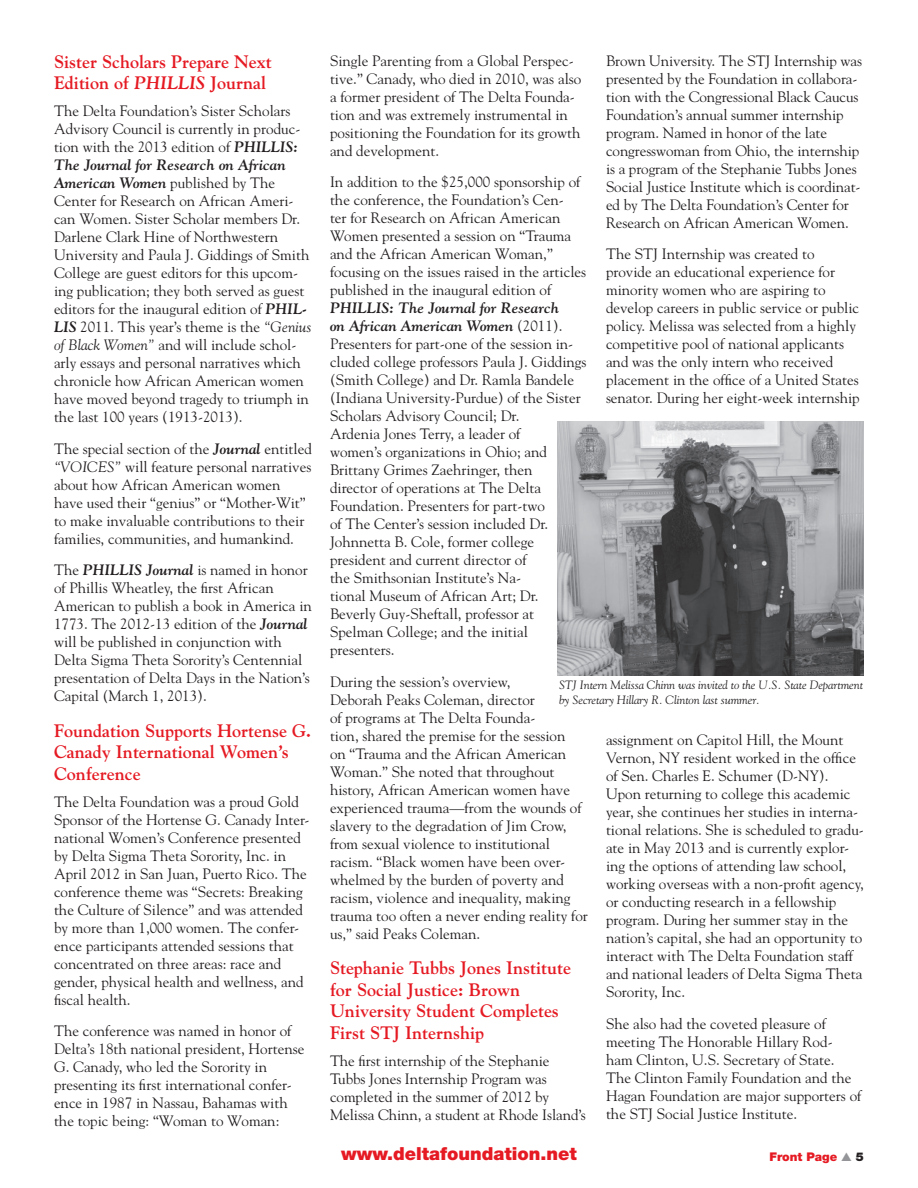
<style>
.page{position:relative;width:918px;height:1188px;background:#fff}
.page>*{position:absolute;margin:0;border:0;box-sizing:border-box;transform-origin:0 0}
.t1{font:700 18px/21.6px "Goudy";color:#e51a23}
.t2{font:900 18px "Helvetica Neue";color:#e51a23}
.t3{font:15px/18px "Goudy";color:#231f20}
.t4{font:italic 12px/15px "Goudy";letter-spacing:-.005em;color:#231f20}
.t5{font:900 12px "Helvetica Neue";color:#e51a23}
.s1{font-style:italic}
.s2{font-weight:700;font-style:italic}
.s3{color:#939598}
.s4{color:#231f20}
</style>
<div class="page">
<img style="left:558px;top:422px;width:306px;height:253px">
<p class="t1" style="left:54px;top:52px;width:219px">Sister Scholars Prepare Next<br>Edition of <span class="s1">PHILLIS</span> Journal</p>
<p class="t3" style="left:54px;top:103px;width:259px">The Delta Foundation’s Sister Scholars Advisory Council is currently in produc&shy;tion with the 2013 edition of <span class="s2">PHILLIS:<br>The Journal for Research on African American Women</span> published by The Center for Research on African Ameri&shy;can Women. Sister Scholar members Dr.<br>Darlene Clark Hine of Northwestern University and Paula J. Giddings of Smith College are guest editors for this upcom&shy;ing publication; they both served as guest editors for the inaugural edition of <span class="s2">PHIL-LIS</span> 2011. This year’s theme is the <span class="s1">“Genius of Black Women”</span> and will include schol&shy;arly essays and personal narratives which chronicle how African American women have moved beyond tragedy to triumph in the last 100 years (1913-2013).</p>
<p class="t3" style="left:54px;top:441px;width:259px">The special section of the <span class="s2">Journal</span> entitled <span class="s1">“VOICES”</span> will feature personal narratives about how African American women have used their “genius” or “Mother-Wit” to make invaluable contributions to their families, communities, and humankind.</p>
<p class="t3" style="left:54px;top:562px;width:259px">The <span class="s2">PHILLIS Journal</span> is named in honor of Phillis Wheatley, the first African American to publish a book in America in 1773. The 2012-13 edition of the <span class="s2">Journal </span>will be published in conjunction with Delta Sigma Theta Sorority’s Centennial presentation of Delta Days in the Nation’s Capital (March 1, 2013).</p>
<p class="t1" style="left:54px;top:721px;width:259px">Foundation Supports Hortense G.<br>Canady International Women’s<br>Conference</p>
<p class="t3" style="left:54px;top:794px;width:257px">The Delta Foundation was a proud Gold Sponsor of the Hortense G. Canady Inter&shy;national Women’s Conference presented by Delta Sigma Theta Sorority, Inc. in April 2012 in San Juan, Puerto Rico. The conference theme was “Secrets: Breaking the Culture of Silence” and was attended by more than 1,000 women. The confer&shy;ence participants attended sessions that concentrated on three areas: race and gender, physical health and wellness, and fiscal health.</p>
<p class="t3" style="left:54px;top:1023px;width:252px">The conference was named in honor of Delta’s 18th national president, Hortense G. Canady, who led the Sorority in presenting its first international confer&shy;ence in 1987 in Nassau, Bahamas with the topic being: “Woman to Woman:</p>
<p class="t3" style="left:606px;top:53px;width:258px">Brown University. The STJ Internship was presented by the Foundation in collabora&shy;tion with the Congressional Black Caucus Foundation’s annual summer internship program. Named in honor of the late congresswoman from Ohio, the internship is a program of the Stephanie Tubbs Jones Social Justice Institute which is coordinat&shy;ed by The Delta Foundation’s Center for Research on African American Women.</p>
<p class="t3" style="left:606px;top:246px;width:255px">The STJ Internship was created to provide an educational experience for minority women who are aspiring to develop careers in public service or public policy. Melissa was selected from a highly competitive pool of national applicants and was the only intern who received placement in the office of a United States senator. During her eight-week internship</p>
<p class="t3" style="left:330px;top:53px;width:253px">Single Parenting from a Global Perspec&shy;tive.” Canady, who died in 2010, was also a former president of The Delta Founda&shy;tion and was extremely instrumental in positioning the Foundation for its growth and development.</p>
<p class="t3" style="left:330px;top:174px;width:258px">In addition to the $25,000 sponsorship of the conference, the Foundation’s Cen-<br>ter for Research on African American Women presented a session on “Trauma and the African American Woman,” focusing on the issues raised in the articles published in the inaugural edition of</p>
<p class="t3" style="left:330px;top:300px;width:258px"><span class="s2">PHILLIS: The Journal for Research<br>on African American Women</span> (2011).<br>Presenters for part-one of the session in&shy;cluded college professors Paula J. Giddings (Smith College) and Dr. Ramla Bandele (Indiana University-Purdue) of the Sister Scholars Advisory Council; Dr.<br>Ardenia Jones Terry, a leader of<br>women’s organizations in Ohio; and Brittany Grimes Zaehringer, then<br>director of operations at The Delta Foundation. Presenters for part-two<br>of The Center’s session included Dr.<br>Johnnetta B. Cole, former college president and current director of<br>the Smithsonian Institute’s Na-<br>tional Museum of African Art; Dr.<br>Beverly Guy-Sheftall, professor at Spelman College; and the initial presenters.</p>
<p class="t3" style="left:330px;top:674px;width:259px">During the session’s overview,<br>Deborah Peaks Coleman, director<br>of programs at The Delta Founda-<br>tion, shared the premise for the session<br>on “Trauma and the African American Woman.” She noted that throughout history, African American women have experienced trauma—from the wounds of slavery to the degradation of Jim Crow, from sexual violence to institutional racism. “Black women have been over&shy;whelmed by the burden of poverty and racism, violence and inequality, making trauma too often a never ending reality for us,” said Peaks Coleman.</p>
<p class="t1" style="left:330px;top:958px;width:243px">Stephanie Tubbs Jones Institute for Social Justice: Brown<br>University Student Completes<br>First STJ Internship</p>
<p class="t3" style="left:330px;top:1053px;width:257px">The first internship of the Stephanie Tubbs Jones Internship Program was completed in the summer of 2012 by Melissa Chinn, a student at Rhode Island’s</p>
<p class="t4" style="left:559px;top:678px;width:306px">STJ Intern Melissa Chinn was invited to the U.S. State Department by Secretary Hillary R. Clinton last summer.</p>
<p class="t3" style="left:606px;top:732px;width:259px">assignment on Capitol Hill, the Mount Vernon, NY resident worked in the office of Sen. Charles E. Schumer (D-NY).<br>Upon returning to college this academic year, she continues her studies in interna&shy;tional relations. She is scheduled to gradu&shy;ate in May 2013 and is currently explor&shy;ing the options of attending law school, working overseas with a non-profit agency, or conducting research in a fellowship program. During her summer stay in the nation’s capital, she had an opportunity to interact with The Delta Foundation staff and national leaders of Delta Sigma Theta Sorority, Inc.</p>
<p class="t3" style="left:606px;top:1016px;width:257px">She also had the coveted pleasure of meeting The Honorable Hillary Rod&shy;ham Clinton, U.S. Secretary of State.<br>The Clinton Family Foundation and the Hagan Foundation are major supporters of the STJ Social Justice Institute.</p>
<p class="t2" style="left:341px;top:1147px;width:237px">www.deltafoundation.net</p>
<p class="t5" style="left:769px;top:1152px;width:96px">Front Page <span class="s3">▲</span> <span class="s4">5</span></p>
</div>
